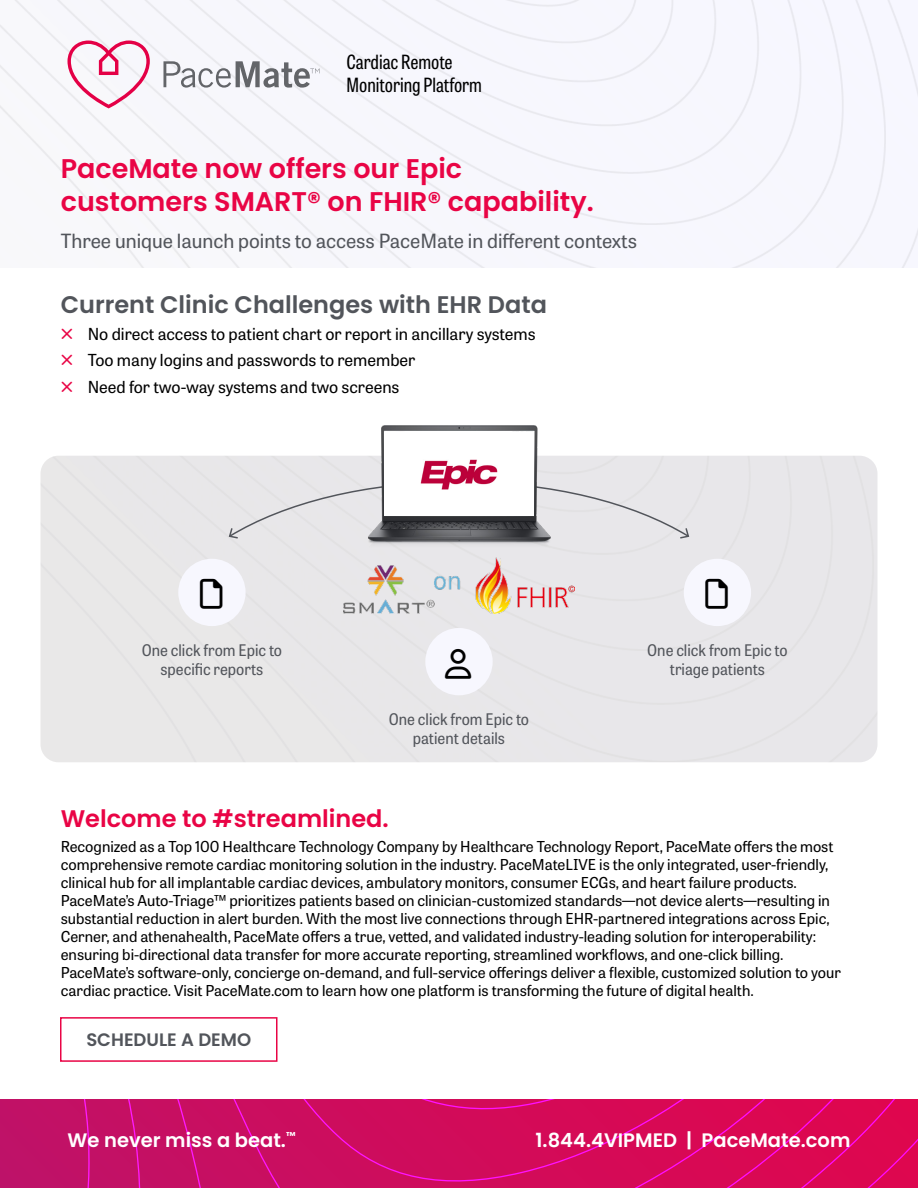
<style>
.page{position:relative;width:918px;height:1188px;background:#fff}
.page>*{position:absolute;margin:0;border:0;box-sizing:border-box;transform-origin:0 0}
.t1{font:29.85px "Font Awesome 6 Pro";color:#000}
.t2{font:600 27px/32.4px "Poppins";color:#e90445}
.t3{font:600 24px "Poppins";color:#52555b}
.t4{font:600 24px "Poppins";color:#e90445}
.t5{font:19.5px "Tablet Gothic";color:#52555b}
.t6{font:600 19.5px "Poppins";color:#fff}
.t7{font:19.5px/23.4px "Tablet Gothic Condensed";color:#000}
.t8{font:600 18px "Poppins";color:#52555b}
.t9{font:16.5px/26.5px "Tablet Gothic";color:#000}
.t10{font:15.9px/19px "Tablet Gothic Narrow";color:#52555b;text-align:center}
.t11{font:15px/18px "Tablet Gothic";color:#000}
</style>
<div class="page">
<div style="left:40px;top:456px;width:838px;height:306px;background:#e8e7e9"></div>
<img style="left:0;top:0;width:918px;height:268px">
<svg style="left:0;top:1099px;width:918px;height:89px;background:#d00b5d"></svg>
<svg style="left:68px;top:41px;width:82px;height:67px"></svg>
<svg style="left:163px;top:61px;width:157px;height:27px"></svg>
<img style="left:344px;top:557px;width:230px;height:56px">
<div style="left:425px;top:628px;width:68px;height:67px;background:#f7f7fe;border-radius:50%"></div>
<div style="left:228px;top:481px;width:462px;height:59px;background:#e8e7ea"></div>
<img style="left:367px;top:426px;width:184px;height:121px">
<div style="left:384px;top:432px;width:150px;height:83px;background:#fff"></div>
<img style="left:420px;top:460px;width:78px;height:30px">
<div style="left:178px;top:559px;width:68px;height:67px;background:#f7f7fe;border-radius:50%"></div>
<div style="left:684px;top:559px;width:67px;height:67px;background:#f7f7fe;border-radius:50%"></div>
<div style="left:60px;top:1017px;width:218px;height:45px;border:2px solid #e90445"></div>
<h3 class="t7" style="left:346px;top:49px;width:137px">Cardiac Remote<br>Monitoring Platform</h3>
<h2 class="t2" style="left:61px;top:153px;width:534px">PaceMate now offers our Epic customers SMART® on FHIR® capability.</h2>
<h3 class="t5" style="left:61px;top:227px;width:578px">Three unique launch points to access PaceMate in different contexts</h3>
<h3 class="t3" style="left:61px;top:291px;width:488px">Current Clinic Challenges with EHR Data</h3>
<p class="t9" style="left:88px;top:320px;width:450px">No direct access to patient chart or report in ancillary systems<br>Too many logins and passwords to remember<br>Need for two-way systems and two screens</p>
<h1 class="t1" style="left:200px;top:579px;width:24px">●</h1>
<h1 class="t1" style="left:706px;top:579px;width:24px">●</h1>
<p class="t10" style="left:142px;top:640px;width:142px">One click from Epic to specific reports</p>
<p class="t10" style="left:647px;top:640px;width:142px">One click from Epic to triage patients</p>
<p class="t10" style="left:389px;top:709px;width:142px">One click from Epic to patient details</p>
<h3 class="t4" style="left:61px;top:805px;width:329px">Welcome to #streamlined.</h3>
<p class="t11" style="left:61px;top:837px;width:782px">Recognized as a Top 100 Healthcare Technology Company by Healthcare Technology Report, PaceMate offers the most comprehensive remote cardiac monitoring solution in the industry. PaceMateLIVE is the only integrated, user-friendly, clinical hub for all implantable cardiac devices, ambulatory monitors, consumer ECGs, and heart failure products.<br>PaceMate’s Auto-Triage™ prioritizes patients based on clinician-customized standards—not device alerts—resulting in substantial reduction in alert burden. With the most live connections through EHR-partnered integrations across Epic, Cerner, and athenahealth, PaceMate offers a true, vetted, and validated industry-leading solution for interoperability: ensuring bi-directional data transfer for more accurate reporting, streamlined workflows, and one-click billing.<br>PaceMate’s software-only, concierge on-demand, and full-service offerings deliver a flexible, customized solution to your cardiac practice. Visit PaceMate.com to learn how one platform is transforming the future of digital health.</p>
<p class="t8" style="left:86px;top:1029px;width:166px">SCHEDULE A DEMO</p>
<h3 class="t6" style="left:68px;top:1129px;width:230px">We never miss a beat.<sup>™</sup></h3>
<h3 class="t6" style="left:536px;top:1129px;width:316px">1.844.4VIPMED | PaceMate.com</h3>
</div>
